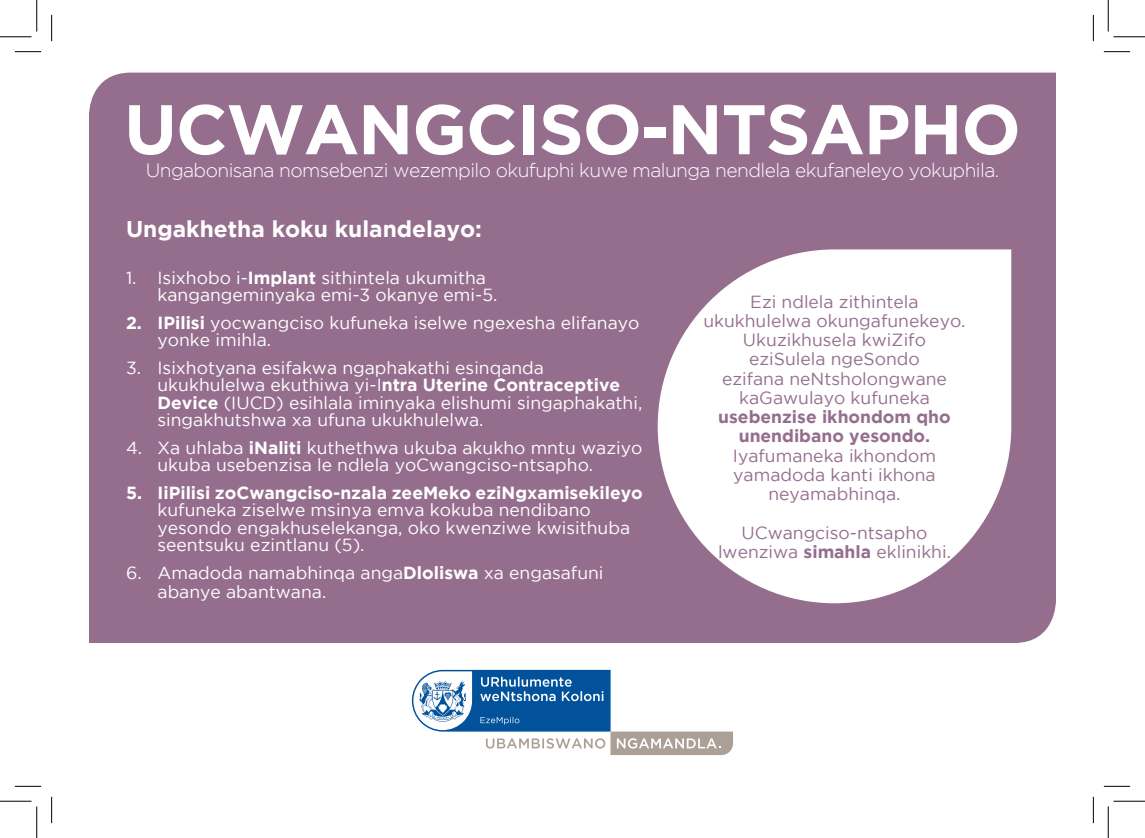
<style>
.page{position:relative;width:1145px;height:838px;background:#fff}
.page>*{position:absolute;margin:0;border:0;box-sizing:border-box;transform-origin:0 0}
.t1{font:700 70px "Gotham";letter-spacing:-.015em;color:#fff}
.t2{font:700 22.75px "Gotham";color:#fff}
.t3{font:300 19.25px "Gotham";letter-spacing:-.03em;color:#fff}
.t4{font:17.5px/17.5px "Gotham";color:#fff}
.t5{font:17.5px/19.2px "Gotham";color:#956e8e;text-align:center}
.s1{font-weight:700}
</style>
<div class="page">
<div style="left:89px;top:73px;width:967px;height:570px;background:#956e8e"></div>
<svg style="left:658px;top:249px;width:353px;height:354px"></svg>
<svg style="left:412px;top:669px;width:321px;height:86px"></svg>
<svg style="left:15px;top:51px;width:26px;height:1px"></svg>
<svg style="left:1104px;top:51px;width:26px;height:1px"></svg>
<svg style="left:15px;top:786px;width:26px;height:1px"></svg>
<svg style="left:1104px;top:786px;width:26px;height:1px"></svg>
<svg style="left:51px;top:15px;width:1px;height:26px"></svg>
<svg style="left:51px;top:796px;width:1px;height:27px"></svg>
<svg style="left:1093px;top:15px;width:1px;height:26px"></svg>
<svg style="left:1093px;top:796px;width:1px;height:27px"></svg>
<hr style="left:0;top:36px;width:32px;height:1px;background:#000">
<hr style="left:1113px;top:36px;width:32px;height:1px;background:#000">
<hr style="left:0;top:800px;width:32px;height:1px;background:#000">
<hr style="left:1113px;top:800px;width:32px;height:1px;background:#000">
<hr style="left:36px;top:0;width:1px;height:31px;background:#000">
<hr style="left:36px;top:806px;width:1px;height:31px;background:#000">
<hr style="left:1108px;top:0;width:1px;height:31px;background:#000">
<hr style="left:1108px;top:806px;width:1px;height:31px;background:#000">
<p class="t1" style="left:124px;top:89px;width:898px">UCWANGCISO-NTSAPHO</p>
<p class="t3" style="left:146px;top:160px;width:855px">Ungabonisana nomsebenzi wezempilo okufuphi kuwe malunga nendlela ekufaneleyo yokuphila.</p>
<p class="t2" style="left:126px;top:216px;width:358px">Ungakhetha koku kulandelayo:</p>
<p class="t4" style="left:158px;top:268px;width:341px;text-indent:-32px">1. Isixhobo i-<span class="s1">Implant</span> sithintela ukumitha kangangeminyaka emi-3 okanye emi-5.</p>
<p class="t4" style="left:158px;top:313px;width:483px;text-indent:-32px"><span class="s1">2. IPilisi</span> yocwangciso kufuneka iselwe ngexesha elifanayo yonke imihla.</p>
<p class="t4" style="left:158px;top:358px;width:486px;text-indent:-32px">3. Isixhotyana esifakwa ngaphakathi esinqanda ukukhulelwa ekuthiwa yi-I<span class="s1">ntra Uterine Contraceptive Device</span> (IUCD) esihlala iminyaka elishumi singaphakathi, singakhutshwa xa ufuna ukukhulelwa.</p>
<p class="t4" style="left:158px;top:438px;width:486px;text-indent:-32px">4. Xa uhlaba <span class="s1">iNaliti</span> kuthethwa ukuba akukho mntu waziyo ukuba usebenzisa le ndlela yoCwangciso-ntsapho.</p>
<p class="t4" style="left:158px;top:483px;width:487px;text-indent:-32px"><span class="s1">5. IiPilisi zoCwangciso-nzala zeeMeko eziNgxamisekileyo </span>kufuneka ziselwe msinya emva kokuba nendibano yesondo engakhuselekanga, oko kwenziwe kwisithuba seentsuku ezintlanu (5).</p>
<p class="t4" style="left:158px;top:562px;width:448px;line-height:19.2px;text-indent:-32px">6. Amadoda namabhinqa anga<span class="s1">Dloliswa</span> xa engasafuni abanye abantwana.</p>
<p class="t5" style="left:703px;top:291px;width:264px">Ezi ndlela zithintela ukukhulelwa okungafunekeyo.<br>Ukuzikhusela kwiZifo eziSulela ngeSondo<br>ezifana neNtsholongwane kaGawulayo kufuneka <span class="s1">usebenzise ikhondom qho</span></p>
<p class="t5" style="left:733px;top:426px;width:205px"><span class="s1">unendibano yesondo.<br></span>Iyafumaneka ikhondom yamadoda kanti ikhona neyamabhinqa.</p>
<p class="t5" style="left:718px;top:522px;width:234px">UCwangciso-ntsapho lwenziwa <span class="s1">simahla</span> eklinikhi.</p>
</div>
